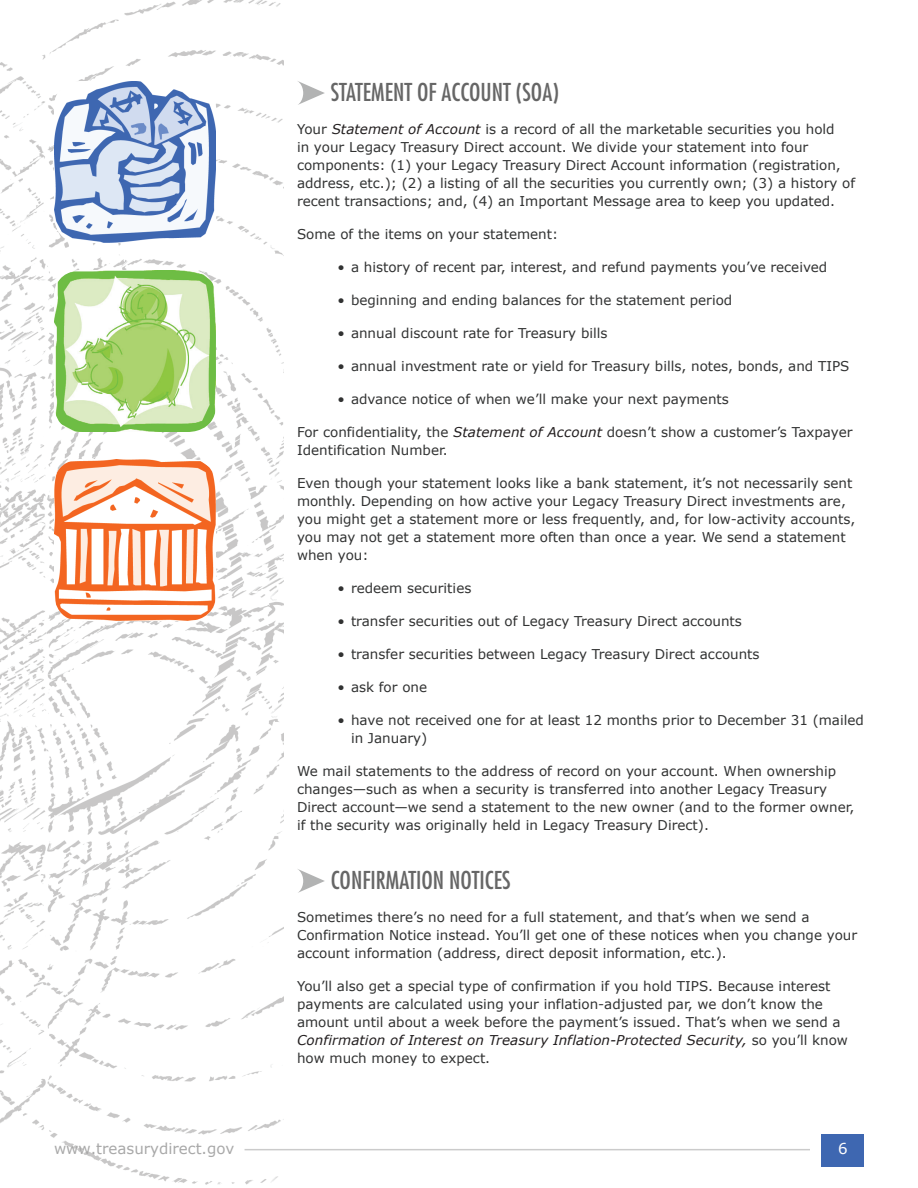
<style>
.page{position:relative;width:918px;height:1188px;background:#fff}
.page>*{position:absolute;margin:0;border:0;box-sizing:border-box;transform-origin:0 0}
.t1{font:condensed 24px "Futura Std";color:#666}
.t2{font:15px "Verdana";color:#a9a9a9}
.t3{font:15px "Verdana";color:#fff}
.t4{font:13.5px/18px "Verdana";color:#313232}
.s1{font-style:italic;color:#231f20}
</style>
<div class="page">
<img style="left:0;top:0;width:284px;height:1185px">
<img style="left:54px;top:81px;width:162px;height:162px">
<img style="left:54px;top:270px;width:162px;height:162px">
<img style="left:54px;top:459px;width:162px;height:162px">
<svg style="left:298px;top:81px;width:27px;height:24px"></svg>
<svg style="left:298px;top:869px;width:27px;height:24px"></svg>
<div style="left:822px;top:1134px;width:42px;height:32px;background:#3e67b1"></div>
<hr style="left:245px;top:1149px;width:565px;height:1px;background:#cbcbcb">
<h1 class="t1" style="left:331px;top:78px;width:230px">STATEMENT OF ACCOUNT (SOA)</h1>
<p class="t4" style="left:297px;top:120px;width:560px">Your <span class="s1">Statement of Account</span> is a record of all the marketable securities you hold<br>in your Legacy Treasury Direct account. We divide your statement into four components: (1) your Legacy Treasury Direct Account information (registration, address, etc.); (2) a listing of all the securities you currently own; (3) a history of recent transactions; and, (4) an Important Message area to keep you updated.</p>
<p class="t4" style="left:297px;top:225px;width:263px">Some of the items on your statement:</p>
<p class="t4" style="left:338px;top:258px;width:491px">• a history of recent par, interest, and refund payments you’ve received</p>
<p class="t4" style="left:338px;top:291px;width:396px">• beginning and ending balances for the statement period</p>
<p class="t4" style="left:338px;top:324px;width:272px">• annual discount rate for Treasury bills</p>
<p class="t4" style="left:338px;top:357px;width:513px">• annual investment rate or yield for Treasury bills, notes, bonds, and TIPS</p>
<p class="t4" style="left:338px;top:390px;width:393px">• advance notice of when we’ll make your next payments</p>
<p class="t4" style="left:297px;top:423px;width:557px">For confidentiality, the <span class="s1">Statement of Account</span> doesn’t show a customer’s Taxpayer<br>Identification Number.</p>
<p class="t4" style="left:297px;top:474px;width:560px">Even though your statement looks like a bank statement, it’s not necessarily sent monthly. Depending on how active your Legacy Treasury Direct investments are, you might get a statement more or less frequently, and, for low-activity accounts, you may not get a statement more often than once a year. We send a statement when you:</p>
<p class="t4" style="left:338px;top:579px;width:135px">• redeem securities</p>
<p class="t4" style="left:338px;top:612px;width:406px">• transfer securities out of Legacy Treasury Direct accounts</p>
<p class="t4" style="left:338px;top:645px;width:424px">• transfer securities between Legacy Treasury Direct accounts</p>
<p class="t4" style="left:338px;top:678px;width:91px">• ask for one</p>
<p class="t4" style="left:351px;top:711px;width:514px;text-indent:-14px">• have not received one for at least 12 months prior to December 31 (mailed in January)</p>
<p class="t4" style="left:297px;top:762px;width:559px">We mail statements to the address of record on your account. When ownership changes—such as when a security is transferred into another Legacy Treasury Direct account—we send a statement to the new owner (and to the former owner, if the security was originally held in Legacy Treasury Direct).</p>
<h1 class="t1" style="left:331px;top:865px;width:181px">CONFIRMATION NOTICES</h1>
<p class="t4" style="left:297px;top:908px;width:562px">Sometimes there’s no need for a full statement, and that’s when we send a<br>Confirmation Notice instead. You’ll get one of these notices when you change your account information (address, direct deposit information, etc.).</p>
<p class="t4" style="left:297px;top:977px;width:552px">You’ll also get a special type of confirmation if you hold TIPS. Because interest payments are calculated using your inflation-adjusted par, we don’t know the amount until about a week before the payment’s issued. That’s when we send a <span class="s1">Confirmation of Interest on Treasury Inflation-Protected Security,</span> so you’ll know how much money to expect.</p>
<p class="t2" style="left:54px;top:1138px;width:182px">www.treasurydirect.gov</p>
<p class="t3" style="left:838px;top:1138px;width:11px">6</p>
</div>
